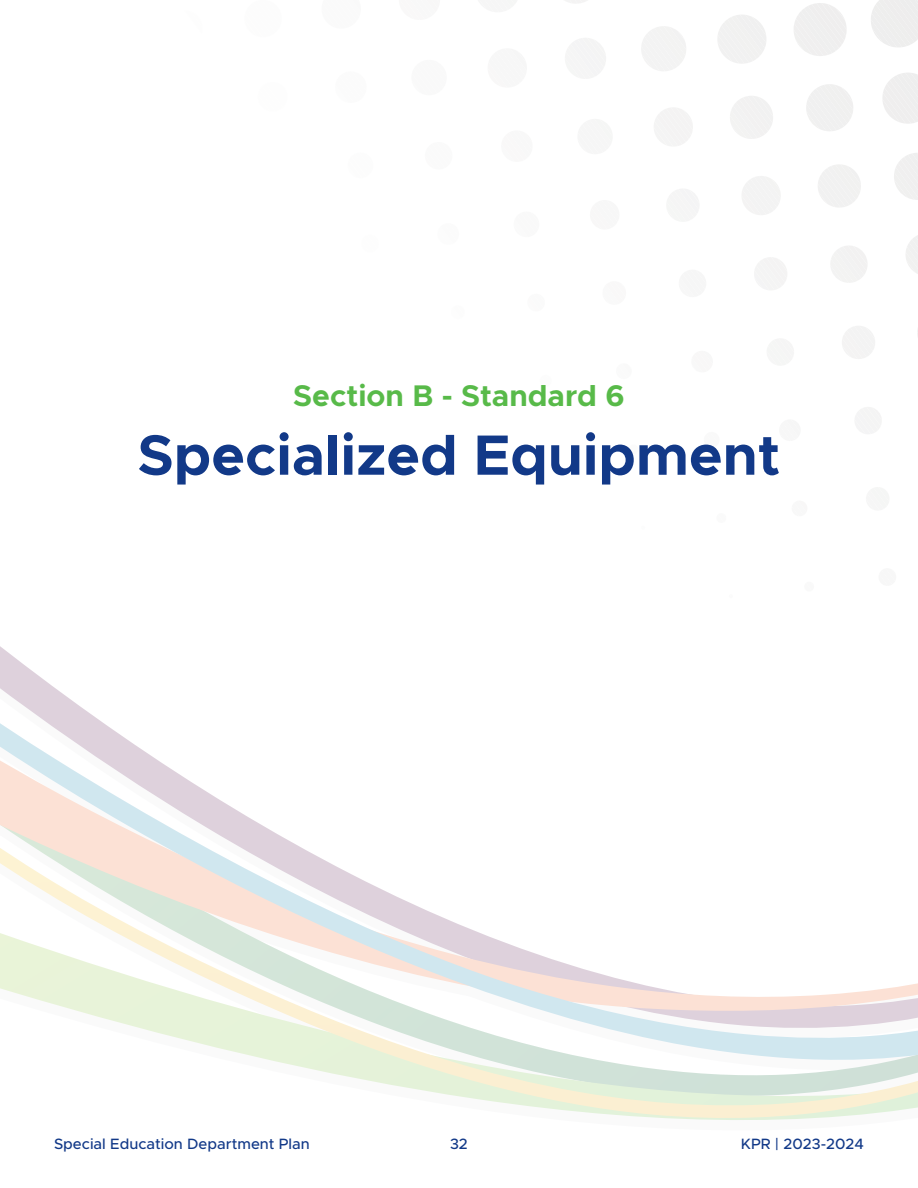
<style>
.page{position:relative;width:918px;height:1188px;background:#fff}
.page>*{position:absolute;margin:0;border:0;box-sizing:border-box;transform-origin:0 0}
.Section-Header-blue{font:700 57px "Metropolis";color:#123988}
.Section-header-green{font:700 30px "Metropolis";color:#58ba49}
.t1{font:500 15px "Metropolis";color:#123988}
</style>
<div class="page">
<svg style="left:298px;top:1066px;width:620px;height:54px"></svg>
<svg style="left:0;top:646px;width:918px;height:420px"></svg>
<svg style="left:572px;top:38px;width:34px;height:38px"></svg>
<svg style="left:565px;top:0;width:22px;height:3px"></svg>
<svg style="left:679px;top:189px;width:20px;height:24px"></svg>
<svg style="left:654px;top:108px;width:39px;height:38px"></svg>
<svg style="left:641px;top:26px;width:45px;height:45px"></svg>
<svg style="left:755px;top:257px;width:32px;height:33px"></svg>
<svg style="left:742px;top:176px;width:39px;height:39px"></svg>
<svg style="left:730px;top:96px;width:43px;height:43px"></svg>
<svg style="left:718px;top:15px;width:48px;height:49px"></svg>
<svg style="left:855px;top:407px;width:26px;height:27px"></svg>
<svg style="left:842px;top:326px;width:33px;height:33px"></svg>
<svg style="left:831px;top:246px;width:36px;height:37px"></svg>
<svg style="left:818px;top:165px;width:43px;height:42px"></svg>
<svg style="left:806px;top:84px;width:47px;height:47px"></svg>
<svg style="left:794px;top:3px;width:53px;height:53px"></svg>
<svg style="left:906px;top:235px;width:12px;height:39px"></svg>
<svg style="left:894px;top:153px;width:24px;height:47px"></svg>
<svg style="left:883px;top:73px;width:35px;height:51px"></svg>
<svg style="left:871px;top:0;width:47px;height:47px"></svg>
<p class="Section-header-green" style="left:293px;top:376px;width:333px">Section B - Standard 6</p>
<p class="Section-Header-blue" style="left:138px;top:419px;width:644px">Specialized Equipment</p>
<p class="t1" style="left:54px;top:1134px;width:257px">Special Education Department Plan</p>
<p class="t1" style="left:450px;top:1134px;width:19px">32</p>
<p class="t1" style="left:741px;top:1134px;width:125px">KPR | 2023-2024</p>
</div>
